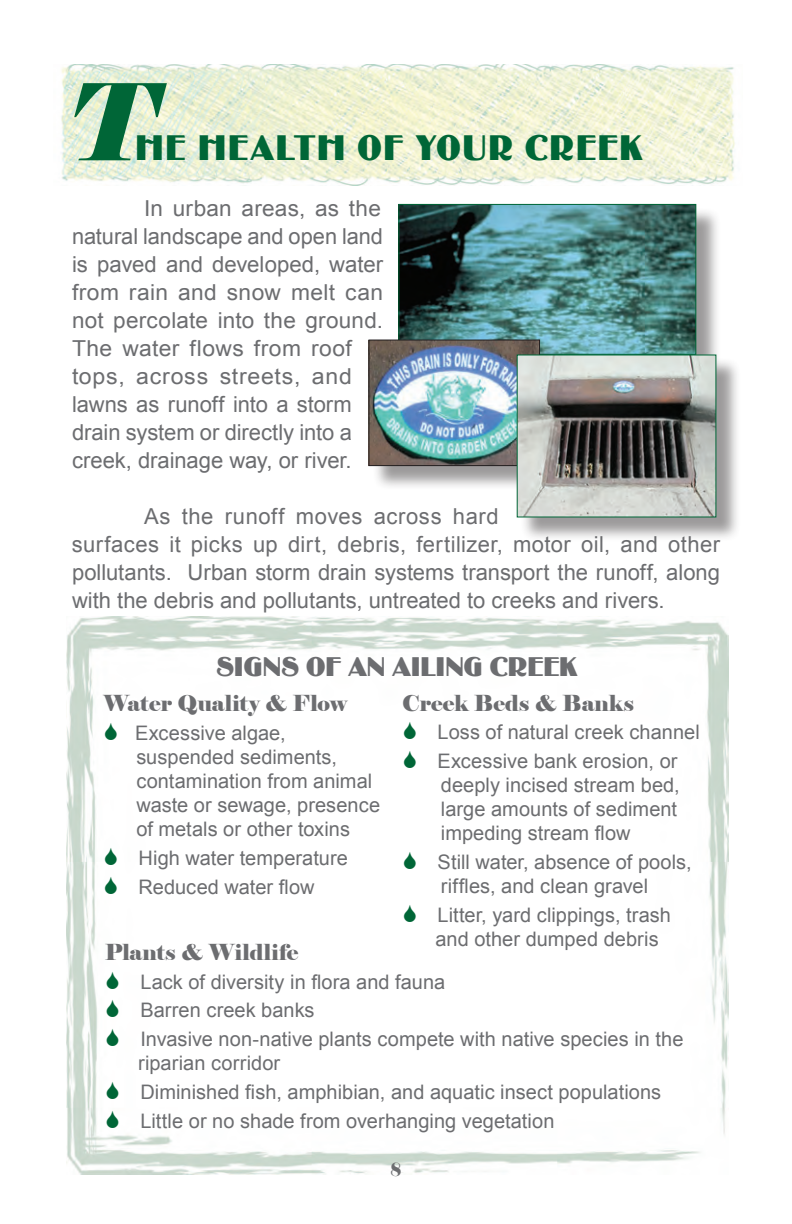
<style>
.page{position:relative;width:792px;height:1224px;background:#fff}
.page>*{position:absolute;margin:0;border:0;box-sizing:border-box;transform-origin:0 0}
.t1{font:italic 105.8px "Elephant";color:#006637}
.t2{font:36.8px "Binner D";letter-spacing:.05em;color:#006637;scale:.96 1}
.t3{font:28px "Binner D";letter-spacing:.005em;color:#6c6d70}
.t4{font:22px/28px "Arial";letter-spacing:.005em;color:#6c6d70}
.t5{font:22px "Elephant";letter-spacing:.005em;color:#6c6d70}
.t6{font:20px/24px "Arial";color:#6c6d70}
.t7{font:18.4px "Elephant";color:#6c6d70;scale:.87 1}
</style>
<div class="page">
<img style="left:66px;top:616px;width:663px;height:558px">
<img style="left:61px;top:64px;width:674px;height:121px">
<div style="left:401px;top:207px;width:320px;height:173px;background:#231f20;opacity:.45"></div>
<img style="left:400px;top:206px;width:294px;height:147px">
<div style="left:398px;top:204px;width:298px;height:151px;border:1px solid #006637"></div>
<div style="left:372px;top:343px;width:193px;height:147px;background:#231f20;opacity:.45"></div>
<img style="left:371px;top:342px;width:167px;height:122px">
<div style="left:369px;top:340px;width:171px;height:126px;border:1px solid #231f20"></div>
<div style="left:520px;top:358px;width:221px;height:185px;background:#231f20;opacity:.45"></div>
<img style="left:519px;top:356px;width:195px;height:159px">
<div style="left:517px;top:354px;width:199px;height:163px;border:1px solid #006637"></div>
<svg style="left:105px;top:723px;width:12px;height:17px"></svg>
<svg style="left:105px;top:847px;width:12px;height:18px"></svg>
<svg style="left:105px;top:876px;width:12px;height:18px"></svg>
<svg style="left:404px;top:722px;width:12px;height:17px"></svg>
<svg style="left:404px;top:751px;width:12px;height:17px"></svg>
<svg style="left:404px;top:851px;width:12px;height:18px"></svg>
<svg style="left:404px;top:904px;width:12px;height:18px"></svg>
<svg style="left:107px;top:971px;width:11px;height:18px"></svg>
<svg style="left:107px;top:1000px;width:11px;height:17px"></svg>
<svg style="left:107px;top:1029px;width:11px;height:17px"></svg>
<svg style="left:107px;top:1081px;width:11px;height:18px"></svg>
<svg style="left:107px;top:1110px;width:11px;height:18px"></svg>
<h1 class="t1" style="left:62px;top:56px;width:123px">T</h1>
<h2 class="t2" style="left:135px;top:127px;width:530px">HE HEALTH OF YOUR CREEK</h2>
<p class="t4" style="left:72px;top:194px;width:313px;text-indent:72px">In urban areas, as the natural landscape and open land is paved and developed, water from rain and snow melt can not percolate into the ground.<br>The water flows from roof tops, across streets, and lawns as runoff into a storm drain system or directly into a creek, drainage way, or river.</p>
<p class="t4" style="left:72px;top:502px;width:650px;text-indent:72px">As the runoff moves across hard<br>surfaces it picks up dirt, debris, fertilizer, motor oil, and other pollutants. Urban storm drain systems transport the runoff, along with the debris and pollutants, untreated to creeks and rivers.</p>
<h3 class="t3" style="left:216px;top:652px;width:363px">SIGNS OF AN AILING CREEK</h3>
<p class="t5" style="left:402px;top:689px;width:234px">Creek Beds &amp; Banks</p>
<p class="t6" style="left:438px;top:718px;width:264px;line-height:28.8px">Loss of natural creek channel<br>Excessive bank erosion, or</p>
<p class="t6" style="left:441px;top:773px;width:240px">deeply incised stream bed, large amounts of sediment impeding stream flow</p>
<p class="t6" style="left:438px;top:850px;width:256px">Still water, absence of pools, riffles, and clean gravel</p>
<p class="t6" style="left:435px;top:903px;width:237px">Litter, yard clippings, trash and other dumped debris</p>
<p class="t5" style="left:103px;top:690px;width:246px">Water Quality &amp; Flow</p>
<p class="t6" style="left:135px;top:721px;width:246px">Excessive algae, suspended sediments, contamination from animal waste or sewage, presence of metals or other toxins</p>
<p class="t6" style="left:139px;top:844px;width:211px;line-height:28.8px">High water temperature<br>Reduced water flow</p>
<p class="t5" style="left:105px;top:938px;width:195px">Plants &amp; Wildlife</p>
<p class="t6" style="left:140px;top:967px;width:545px;line-height:28.8px">Lack of diversity in flora and fauna<br>Barren creek banks<br>Invasive non-native plants compete with native species in the</p>
<p class="t6" style="left:138px;top:1049px;width:525px;line-height:28.8px">riparian corridor<br>Diminished fish, amphibian, and aquatic insect populations<br>Little or no shade from overhanging vegetation</p>
<p class="t7" style="left:390px;top:1158px;width:14px">8</p>
</div>
